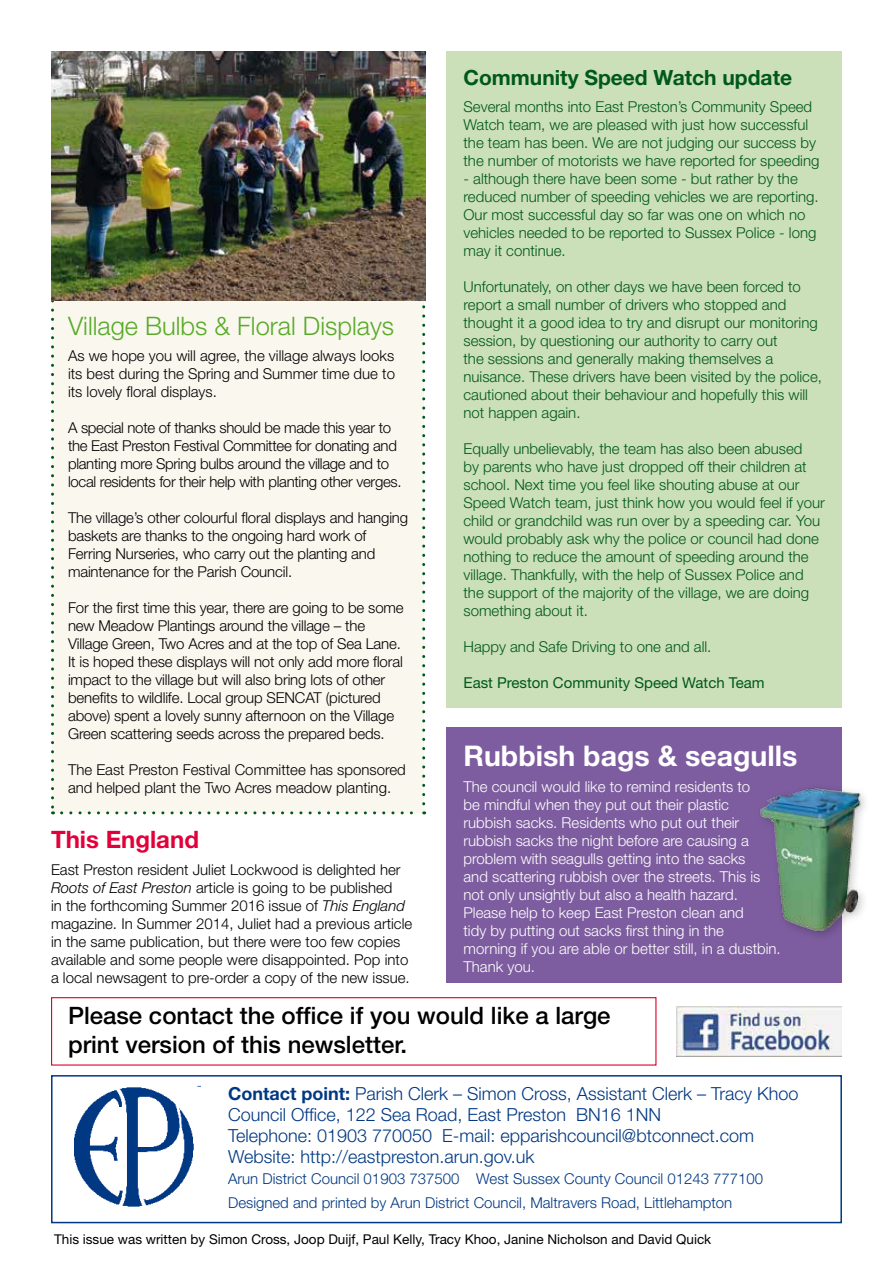
<style>
.page{position:relative;width:893px;height:1263px;background:#fff}
.page>*{position:absolute;margin:0;border:0;box-sizing:border-box;transform-origin:0 0}
.t1{font:700 28.5px "Helvetica Neue";color:#fff}
.t2{font:300 25.5px "Helvetica Neue";color:#57ab27}
.t3{font:500 24px/28.5px "Helvetica Neue";color:#000}
.t4{font:700 24px "Helvetica Neue";color:#e2003b}
.t5{font:700 21px "Helvetica Neue";color:#00581b}
.t6{font:300 18px/21px "Helvetica Neue";color:#003882}
.t7{font:300 15px/18px "Helvetica Neue";letter-spacing:-.01em;color:#000}
.t8{font:300 15px/18px "Helvetica Neue";color:#00581b}
.t9{font:300 15px/18px "Helvetica Neue";color:#fff}
.t10{font:300 15px/24px "Helvetica Neue";color:#003882}
.t11{font:15px "Helvetica Neue";color:#00581b}
.t12{font:13.5px "Helvetica Neue";color:#000}
.s1{font-style:italic}
.s2{font-weight:700}
</style>
<div class="page">
<div style="left:51px;top:997px;width:605px;height:68px;border:1px solid #e20026"></div>
<div style="left:446px;top:51px;width:396px;height:656px;background:#cbdfb8"></div>
<div style="left:51px;top:1075px;width:791px;height:148px;border:2px solid #003882"></div>
<img style="left:74px;top:1085px;width:127px;height:122px">
<img style="left:677px;top:1006px;width:165px;height:50px">
<div style="left:53px;top:53px;width:371px;height:760px;background:#faf7ef"></div>
<svg style="left:51px;top:301px;width:3px;height:513px"></svg>
<svg style="left:62px;top:811px;width:363px;height:3px"></svg>
<svg style="left:422px;top:305px;width:3px;height:499px"></svg>
<img style="left:51px;top:51px;width:374px;height:250px">
<div style="left:446px;top:727px;width:396px;height:255px;background:#7d5d9f"></div>
<div style="left:755px;top:782px;width:116px;height:160px;background:#000;opacity:.22"></div>
<img style="left:755px;top:782px;width:113px;height:155px">
<h2 class="t2" style="left:68px;top:310px;width:328px">Village Bulbs &amp; Floral Displays</h2>
<p class="t7" style="left:68px;top:347px;width:328px;text-align:justify">As we hope you will agree, the village always looks its best during the Spring and Summer time due to its lovely floral displays.</p>
<p class="t7" style="left:68px;top:419px;width:335px">A special note of thanks should be made this year to the East Preston Festival Committee for donating and planting more Spring bulbs around the village and to local residents for their help with planting other verges.</p>
<p class="t7" style="left:68px;top:509px;width:342px">The village’s other colourful floral displays and hanging baskets are thanks to the ongoing hard work of Ferring Nurseries, who carry out the planting and maintenance for the Parish Council.</p>
<p class="t7" style="left:68px;top:599px;width:337px">For the first time this year, there are going to be some new Meadow Plantings around the village – the Village Green, Two Acres and at the top of Sea Lane.<br>It is hoped these displays will not only add more floral impact to the village but will also bring lots of other benefits to wildlife. Local group SENCAT (pictured above) spent a lovely sunny afternoon on the Village Green scattering seeds across the prepared beds.</p>
<p class="t7" style="left:68px;top:761px;width:339px">The East Preston Festival Committee has sponsored and helped plant the Two Acres meadow planting.</p>
<h3 class="t4" style="left:51px;top:825px;width:149px">This England</h3>
<p class="t7" style="left:51px;top:860px;width:363px">East Preston resident Juliet Lockwood is delighted her <span class="s1">Roots of East Preston</span> article is going to be published<br>in the forthcoming Summer 2016 issue of <span class="s1">This England </span>magazine. In Summer 2014, Juliet had a previous article in the same publication, but there were too few copies available and some people were disappointed. Pop into a local newsagent to pre-order a copy of the new issue.</p>
<h3 class="t5" style="left:463px;top:65px;width:330px">Community Speed Watch update</h3>
<p class="t8" style="left:463px;top:97px;width:357px">Several months into East Preston’s Community Speed Watch team, we are pleased with just how successful the team has been. We are not judging our success by the number of motorists we have reported for speeding</p>
<p class="t8" style="left:463px;top:169px;width:357px">- although there have been some - but rather by the reduced number of speeding vehicles we are reporting.<br>Our most successful day so far was one on which no vehicles needed to be reported to Sussex Police - long may it continue.</p>
<p class="t8" style="left:463px;top:277px;width:360px">Unfortunately, on other days we have been forced to report a small number of drivers who stopped and thought it a good idea to try and disrupt our monitoring session, by questioning our authority to carry out<br>the sessions and generally making themselves a nuisance. These drivers have been visited by the police, cautioned about their behaviour and hopefully this will not happen again.</p>
<p class="t8" style="left:463px;top:439px;width:363px">Equally unbelievably, the team has also been abused<br>by parents who have just dropped off their children at school. Next time you feel like shouting abuse at our Speed Watch team, just think how you would feel if your child or grandchild was run over by a speeding car. You would probably ask why the police or council had done nothing to reduce the amount of speeding around the village. Thankfully, with the help of Sussex Police and the support of the majority of the village, we are doing something about it.</p>
<p class="t8" style="left:463px;top:637px;width:249px">Happy and Safe Driving to one and all.</p>
<p class="t11" style="left:463px;top:673px;width:303px">East Preston Community Speed Watch Team</p>
<h1 class="t1" style="left:463px;top:738px;width:335px">Rubbish bags &amp; seagulls</h1>
<p class="t9" style="left:463px;top:777px;width:319px">The council would like to remind residents to<br>be mindful when they put out their plastic rubbish sacks. Residents who put out their rubbish sacks the night before are causing a problem with seagulls getting into the sacks<br>and scattering rubbish over the streets. This is not only unsightly but also a health hazard.<br>Please help to keep East Preston clean and<br>tidy by putting out sacks first thing in the morning if you are able or better still, in a dustbin.<br>Thank you.</p>
<h3 class="t3" style="left:68px;top:1001px;width:544px">Please contact the office if you would like a large print version of this newsletter.</h3>
<p class="t6" style="left:228px;top:1083px;width:572px"><span class="s2">Contact point:</span> Parish Clerk – Simon Cross, Assistant Clerk – Tracy Khoo Council Office, 122 Sea Road, East Preston BN16 1NN<br>Telephone: 01903 770050 E-mail: epparishcouncil@btconnect.com Website: http://eastpreston.arun.gov.uk</p>
<p class="t10" style="left:228px;top:1167px;width:537px">Arun District Council 01903 737500 West Sussex County Council 01243 777100<br>Designed and printed by Arun District Council, Maltravers Road, Littlehampton</p>
<p class="t12" style="left:54px;top:1231px;width:659px">This issue was written by Simon Cross, Joop Duijf, Paul Kelly, Tracy Khoo, Janine Nicholson and David Quick</p>
</div>
